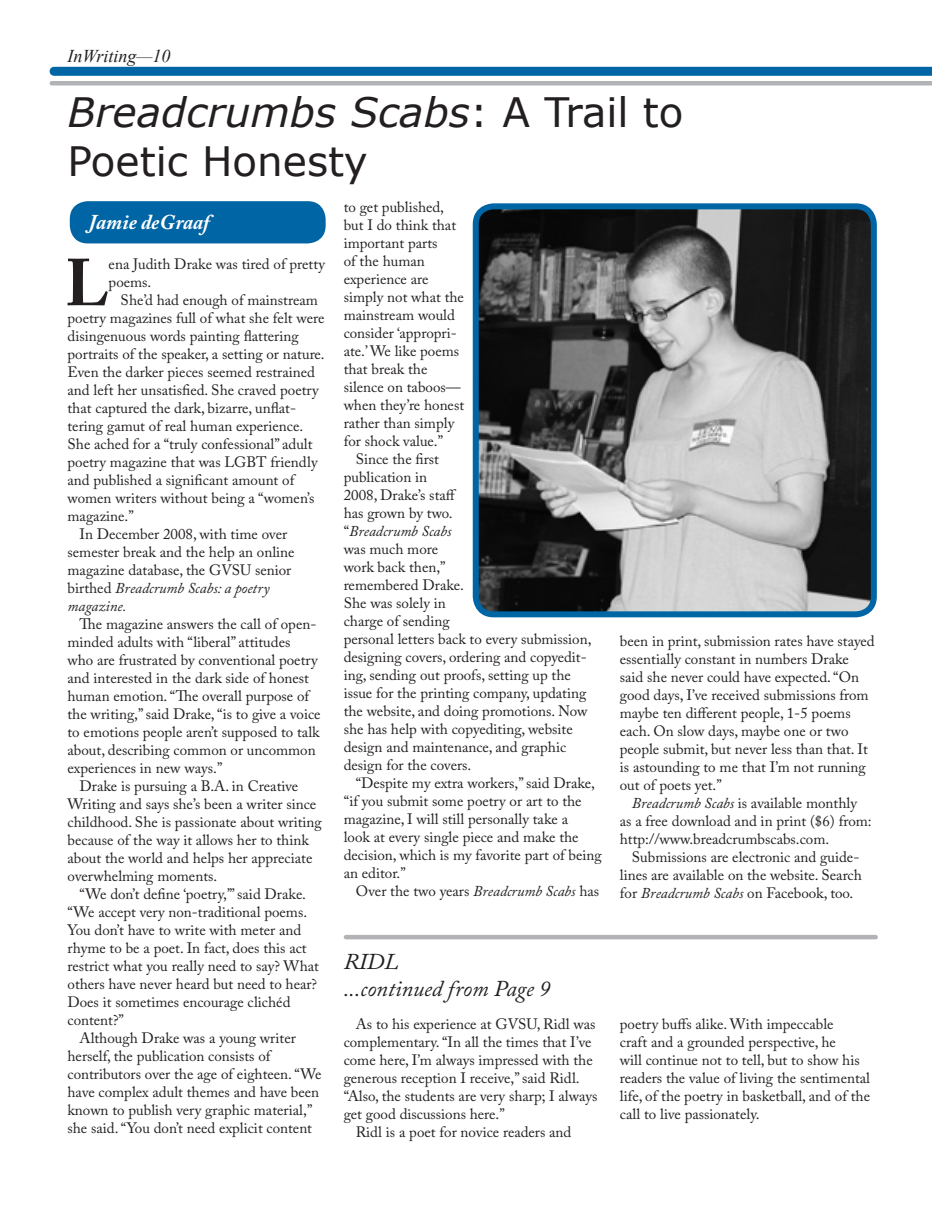
<style>
.page{position:relative;width:932px;height:1215px;background:#fff}
.page>*{position:absolute;margin:0;border:0;box-sizing:border-box;transform-origin:0 0}
.MainArticleFirstPara{font:700 65.7px "Adobe Caslon Pro";color:#231f20}
.headline_one{font:40.5px/48.6px "Verdana";color:#231f20}
.Intern_SubHead{font:italic 22.5px "Adobe Caslon Pro";color:#231f20}
.Byline{font:italic 700 21px "Adobe Caslon Pro";color:#fff}
.t1{font:italic 18px "Times New Roman";color:#231f20}
.Main_Article_Text_2{font:15px/18px "Adobe Caslon Pro";color:#231f20}
.MainArticleFirstPara-2{font:15px/18px "Adobe Caslon Pro";color:#231f20}
.s1{font-style:italic}
</style>
<div class="page">
<div style="left:54px;top:67px;width:878px;height:9px;background:#0065a4"></div>
<div style="left:52px;top:81px;width:880px;height:5px;background:#b2b3b7"></div>
<div style="left:70px;top:201px;width:255px;height:42px;background:#0065a4;border-radius:18px"></div>
<img style="left:479px;top:210px;width:394px;height:402px">
<div style="left:472px;top:203px;width:404px;height:414px;border:6px solid #0065a4;border-radius:18px"></div>
<hr style="left:346px;top:935px;width:529px;height:4px;background:#b2b3b7">
<p class="t1" style="left:68px;top:44px;width:105px">InWriting—10</p>
<p class="headline_one" style="left:68px;top:89px;width:617px"><span class="s1">Breadcrumbs Scabs</span>: A Trail to<br>Poetic Honesty</p>
<p class="Byline" style="left:88px;top:209px;width:123px">Jamie deGraaf</p>
<p class="MainArticleFirstPara" style="left:65px;top:244px;width:45px">L</p>
<p class="MainArticleFirstPara-2" style="left:109px;top:255px;width:218px">ena Judith Drake was tired of pretty poems.</p>
<p class="Main_Article_Text_2" style="left:344px;top:198px;width:122px">to get published, but I do think that important parts<br>of the human experience are simply not what the mainstream would consider ‘appropri&shy;ate.’ We like poems that break the silence on taboos— when they’re honest rather than simply for shock value.”</p>
<p class="Main_Article_Text_2" style="left:344px;top:450px;width:249px;text-indent:12px">Since the first<br>publication in<br>2008, Drake’s staff<br>has grown by two.<br>“<span class="s1">Breadcrumb Scabs<br></span>was much more<br>work back then,”<br>remembered Drake.<br>She was solely in<br>charge of sending<br>personal letters back to every submission, designing covers, ordering and copyedit&shy;ing, sending out proofs, setting up the issue for the printing company, updating the website, and doing promotions. Now she has help with copyediting, website design and maintenance, and graphic design for the covers.</p>
<p class="Main_Article_Text_2" style="left:344px;top:774px;width:260px;text-indent:12px">“Despite my extra workers,” said Drake, “if you submit some poetry or art to the magazine, I will still personally take a<br>look at every single piece and make the decision, which is my favorite part of being an editor.”</p>
<p class="Main_Article_Text_2" style="left:356px;top:882px;width:245px">Over the two years <span class="s1">Breadcrumb Scabs</span> has</p>
<p class="Main_Article_Text_2" style="left:68px;top:291px;width:259px;text-indent:53px">She’d had enough of mainstream poetry magazines full of what she felt were disingenuous words painting flattering portraits of the speaker, a setting or nature.<br>Even the darker pieces seemed restrained and left her unsatisfied. She craved poetry that captured the dark, bizarre, unflat&shy;tering gamut of real human experience.<br>She ached for a “truly confessional” adult poetry magazine that was LGBT friendly and published a significant amount of women writers without being a “women’s magazine.”</p>
<p class="Main_Article_Text_2" style="left:68px;top:525px;width:228px;text-indent:12px">In December 2008, with time over semester break and the help an online magazine database, the GVSU senior birthed <span class="s1">Breadcrumb Scabs: a poetry magazine.</span></p>
<p class="Main_Article_Text_2" style="left:68px;top:615px;width:254px;text-indent:12px">The magazine answers the call of open&shy;minded adults with “liberal” attitudes<br>who are frustrated by conventional poetry and interested in the dark side of honest human emotion. “The overall purpose of the writing,” said Drake, “is to give a voice to emotions people aren’t supposed to talk about, describing common or uncommon experiences in new ways.”</p>
<p class="Main_Article_Text_2" style="left:68px;top:777px;width:256px;text-indent:12px">Drake is pursuing a B.A. in Creative Writing and says she’s been a writer since childhood. She is passionate about writing because of the way it allows her to think about the world and helps her appreciate overwhelming moments.</p>
<p class="Main_Article_Text_2" style="left:68px;top:885px;width:253px;text-indent:12px">“We don’t define ‘poetry,’” said Drake. “We accept very non-traditional poems.<br>You don’t have to write with meter and rhyme to be a poet. In fact, does this act restrict what you really need to say? What others have never heard but need to hear?<br>Does it sometimes encourage clichéd content?”</p>
<p class="Main_Article_Text_2" style="left:68px;top:1029px;width:255px;text-indent:12px">Although Drake was a young writer herself, the publication consists of contributors over the age of eighteen. “We have complex adult themes and have been known to publish very graphic material,” she said. “You don’t need explicit content</p>
<p class="Main_Article_Text_2" style="left:620px;top:632px;width:256px">been in print, submission rates have stayed essentially constant in numbers Drake said she never could have expected. “On good days, I’ve received submissions from maybe ten different people, 1-5 poems each. On slow days, maybe one or two people submit, but never less than that. It is astounding to me that I’m not running out of poets yet.”</p>
<p class="Main_Article_Text_2" style="left:620px;top:794px;width:253px;text-indent:12px"><span class="s1">Breadcrumb Scabs</span> is available monthly as a free download and in print ($6) from: http://www.breadcrumbscabs.com.</p>
<p class="Main_Article_Text_2" style="left:620px;top:848px;width:243px;text-indent:12px">Submissions are electronic and guide&shy;lines are available on the website. Search for <span class="s1">Breadcrumb Scabs</span> on Facebook, too.</p>
<p class="Intern_SubHead" style="left:344px;top:948px;width:56px">RIDL</p>
<p class="Intern_SubHead" style="left:344px;top:975px;width:208px">...continued from Page 9</p>
<p class="Main_Article_Text_2" style="left:344px;top:1014px;width:255px;text-indent:12px">As to his experience at GVSU, Ridl was complementary. “In all the times that I’ve come here, I’m always impressed with the generous reception I receive,” said Ridl. “Also, the students are very sharp; I always get good discussions here.”</p>
<p class="Main_Article_Text_2" style="left:356px;top:1122px;width:217px">Ridl is a poet for novice readers and</p>
<p class="Main_Article_Text_2" style="left:620px;top:1014px;width:252px">poetry buffs alike. With impeccable<br>craft and a grounded perspective, he<br>will continue not to tell, but to show his readers the value of living the sentimental life, of the poetry in basketball, and of the call to live passionately.</p>
</div>
